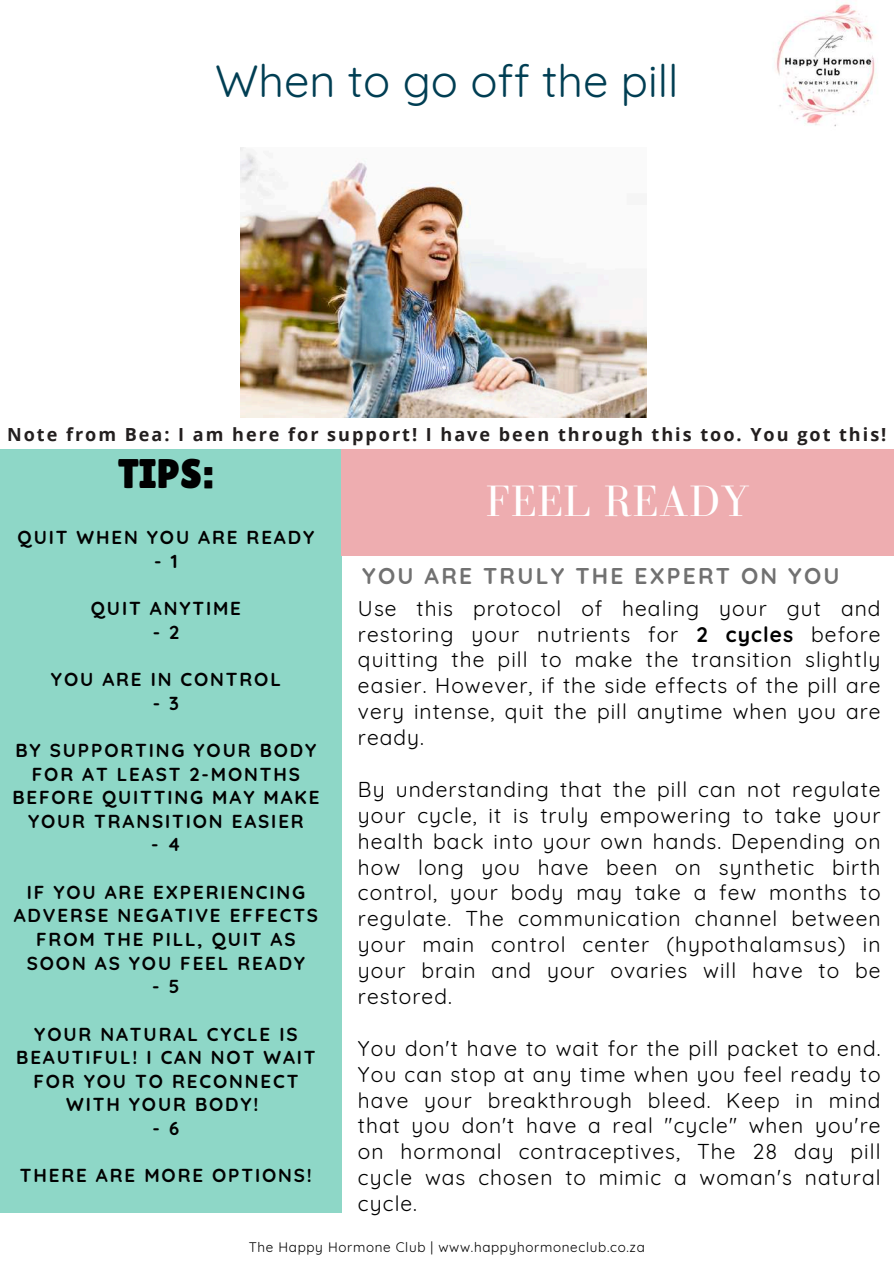
<style>
.page{position:relative;width:894px;height:1264px;background:#fff}
.page>*{position:absolute;margin:0;border:0;box-sizing:border-box;transform-origin:0 0}
.t1{font:45.15px "Bodoni FLF";letter-spacing:.01em;color:#fff}
.t2{font:45px "Quicksand";color:#003e53}
.t3{font:41.4px "Lilita One";color:#010101}
.t4{font:700 22.8px "Quicksand";letter-spacing:.1em;color:#717171}
.t5{font:21px/25.8px "Quicksand";letter-spacing:.05em;color:#010101;text-align:justify}
.t6{font:700 18.75px/23.7px "Quicksand";letter-spacing:.1em;color:#010101;text-align:center}
.t7{font:700 18px "Open Sans";letter-spacing:.11em;color:#231f1f}
.t8{font:13.5px "Quicksand";letter-spacing:.05em;color:#000}
.s1{font-weight:700}
</style>
<div class="page">
<div style="left:0;top:450px;width:341px;height:762px;background:#8ed7c7"></div>
<div style="left:341px;top:450px;width:552px;height:105px;background:#eeadb0"></div>
<img style="left:240px;top:148px;width:406px;height:270px">
<img style="left:776px;top:4px;width:100px;height:123px">
<h2 class="t2" style="left:215px;top:52px;width:465px">When to go off the pill</h2>
<p class="t7" style="left:7px;top:422px;width:880px">Note from Bea: I am here for support! I have been through this too. You got this!</p>
<h3 class="t3" style="left:118px;top:450px;width:97px">TIPS:</h3>
<p class="t6" style="left:18px;top:525px;width:298px">QUIT WHEN YOU ARE READY</p>
<p class="t6" style="left:154px;top:549px;width:25px">- 1</p>
<p class="t6" style="left:91px;top:596px;width:151px">QUIT ANYTIME</p>
<p class="t6" style="left:153px;top:620px;width:28px">- 2</p>
<p class="t6" style="left:51px;top:667px;width:231px">YOU ARE IN CONTROL</p>
<p class="t6" style="left:153px;top:690px;width:28px">- 3</p>
<p class="t6" style="left:12px;top:738px;width:308px">BY SUPPORTING YOUR BODY<br>FOR AT LEAST 2-MONTHS<br>BEFORE QUITTING MAY MAKE<br>YOUR TRANSITION EASIER</p>
<p class="t6" style="left:151px;top:832px;width:31px">- 4</p>
<p class="t6" style="left:14px;top:879px;width:306px">IF YOU ARE EXPERIENCING<br>ADVERSE NEGATIVE EFFECTS<br>FROM THE PILL, QUIT AS<br>SOON AS YOU FEEL READY</p>
<p class="t6" style="left:152px;top:974px;width:29px">- 5</p>
<p class="t6" style="left:16px;top:1021px;width:301px">YOUR NATURAL CYCLE IS<br>BEAUTIFUL! I CAN NOT WAIT<br>FOR YOU TO RECONNECT<br>WITH YOUR BODY!</p>
<p class="t6" style="left:152px;top:1116px;width:28px">- 6</p>
<p class="t6" style="left:20px;top:1163px;width:293px">THERE ARE MORE OPTIONS!</p>
<h1 class="t1" style="left:485px;top:477px;width:265px">FEEL READY</h1>
<p class="t4" style="left:362px;top:561px;width:479px">YOU ARE TRULY THE EXPERT ON YOU</p>
<p class="t5" style="left:358px;top:595px;width:524px">Use this protocol of healing your gut and restoring your nutrients for <span class="s1">2 cycles</span> before quitting the pill to make the transition slightly easier. However, if the side effects of the pill are very intense, quit the pill anytime when you are ready.</p>
<p class="t5" style="left:358px;top:776px;width:524px">By understanding that the pill can not regulate your cycle, it is truly empowering to take your health back into your own hands. Depending on how long you have been on synthetic birth control, your body may take a few months to regulate. The communication channel between your main control center (hypothalamsus) in your brain and your ovaries will have to be restored.</p>
<p class="t5" style="left:358px;top:1034px;width:524px">You don't have to wait for the pill packet to end.<br>You can stop at any time when you feel ready to have your breakthrough bleed. Keep in mind that you don't have a real "cycle" when you're on hormonal contraceptives, The 28 day pill cycle was chosen to mimic a woman's natural cycle.</p>
<p class="t8" style="left:249px;top:1238px;width:397px">The Happy Hormone Club | www.happyhormoneclub.co.za</p>
</div>
